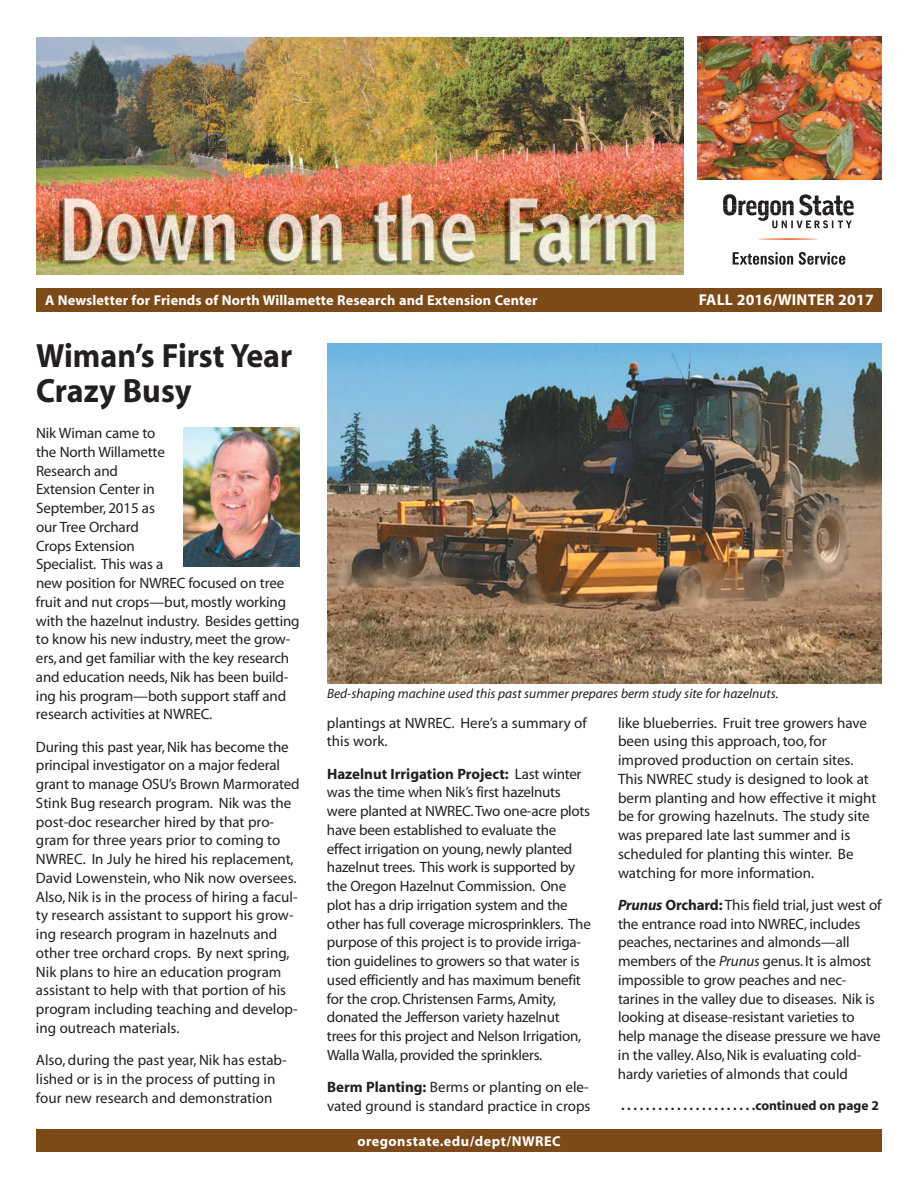
<style>
.page{position:relative;width:918px;height:1188px;background:#fff}
.page>*{position:absolute;margin:0;border:0;box-sizing:border-box;transform-origin:0 0}
.t1{font:700 33.75px/34.5px "Myriad";color:#231f20;scale:.95 1}
.t2{font:700 15.75px "Myriad";letter-spacing:.01em;color:#fff}
.t3{font:15px/18.8px "Myriad";letter-spacing:-.01em;color:#231f20}
.t4{font:700 14.25px "Myriad";letter-spacing:.01em;color:#fff}
.t5{font:700 14.25px "Myriad";letter-spacing:.035em;color:#fff}
.t6{font:italic 13.5px "Myriad";color:#231f20}
.t7{font:700 13.5px "Myriad";color:#231f20}
.s1{font-weight:700}
.s2{font-weight:700;font-style:italic}
.s3{font-style:italic}
</style>
<div class="page">
<img style="left:36px;top:38px;width:648px;height:236px">
<svg style="left:733px;top:252px;width:60px;height:13px"></svg>
<svg style="left:799px;top:252px;width:46px;height:13px"></svg>
<svg style="left:723px;top:194px;width:131px;height:34px"></svg>
<svg style="left:758px;top:238px;width:60px;height:2px"></svg>
<div style="left:36px;top:288px;width:846px;height:24px;background:#7c4918"></div>
<div style="left:36px;top:1130px;width:846px;height:22px;background:#7c4918"></div>
<img style="left:698px;top:36px;width:184px;height:144px">
<img style="left:327px;top:344px;width:555px;height:340px">
<img style="left:184px;top:428px;width:116px;height:139px">
<p class="t4" style="left:45px;top:295px;width:494px">A Newsletter for Friends of North Willamette Research and Extension Center</p>
<p class="t2" style="left:699px;top:294px;width:176px">FALL 2016/WINTER 2017</p>
<h1 class="t1" style="left:36px;top:342px;width:271px">Wiman’s First Year<br>Crazy Busy</h1>
<p class="t3" style="left:36px;top:425px;width:265px">Nik Wiman came to<br>the North Willamette<br>Research and<br>Extension Center in<br>September, 2015 as<br>our Tree Orchard<br>Crops Extension<br>Specialist. This was a<br>new position for NWREC focused on tree fruit and nut crops—but, mostly working with the hazelnut industry. Besides getting to know his new industry, meet the grow&shy;ers, and get familiar with the key research and education needs,Nik has been build&shy;ing his program—both support staff and research activities at NWREC.</p>
<p class="t3" style="left:36px;top:739px;width:265px">During this past year, Nik has become the principal investigator on a major federal grant to manage OSU’s Brown Marmorated Stink Bug research program. Nik was the post-doc researcher hired by that pro&shy;gram for three years prior to coming to NWREC. In July he hired his replacement, David Lowenstein, who Nik now oversees.<br>Also, Nik is in the process of hiring a facul&shy;ty research assistant to support his grow&shy;ing research program in hazelnuts and other tree orchard crops. By next spring, Nik plans to hire an education program assistant to help with that portion of his program including teaching and develop&shy;ing outreach materials.</p>
<p class="t3" style="left:36px;top:1052px;width:252px">Also, during the past year, Nik has estab&shy;lished or is in the process of putting in four new research and demonstration</p>
<p class="t6" style="left:327px;top:688px;width:453px">Bed-shaping machine used this past summer prepares berm study site for hazelnuts.</p>
<p class="t3" style="left:327px;top:715px;width:261px">plantings at NWREC. Here’s a summary of this work.</p>
<p class="t3" style="left:327px;top:766px;width:265px"><span class="s1">Hazelnut Irrigation Project:</span> Last winter was the time when Nik’s first hazelnuts were planted at NWREC.Two one-acre plots have been established to evaluate the effect irrigation on young, newly planted hazelnut trees. This work is supported by the Oregon Hazelnut Commission. One plot has a drip irrigation system and the other has full coverage microsprinklers. The purpose of this project is to provide irriga&shy;tion guidelines to growers so that water is used efficiently and has maximum benefit for the crop. Christensen Farms, Amity, donated the Jefferson variety hazelnut trees for this project and Nelson Irrigation, Walla Walla, provided the sprinklers.</p>
<p class="t3" style="left:327px;top:1079px;width:265px"><span class="s1">Berm Planting:</span> Berms or planting on ele&shy;vated ground is standard practice in crops</p>
<p class="t5" style="left:357px;top:1135px;width:205px">oregonstate.edu/dept/NWREC</p>
<p class="t3" style="left:618px;top:715px;width:260px">like blueberries. Fruit tree growers have been using this approach, too, for improved production on certain sites.<br>This NWREC study is designed to look at berm planting and how effective it might be for growing hazelnuts. The study site was prepared late last summer and is scheduled for planting this winter. Be watching for more information.</p>
<p class="t3" style="left:618px;top:897px;width:265px"><span class="s2">Prunus</span> <span class="s1">Orchard:</span> This field trial, just west of the entrance road into NWREC, includes peaches, nectarines and almonds—all members of the <span class="s3">Prunus</span> genus. It is almost impossible to grow peaches and nec&shy;tarines in the valley due to diseases. Nik is looking at disease-resistant varieties to help manage the disease pressure we have in the valley. Also, Nik is evaluating cold&shy;hardy varieties of almonds that could</p>
<p class="t7" style="left:621px;top:1100px;width:259px">......................continued on page 2</p>
</div>
